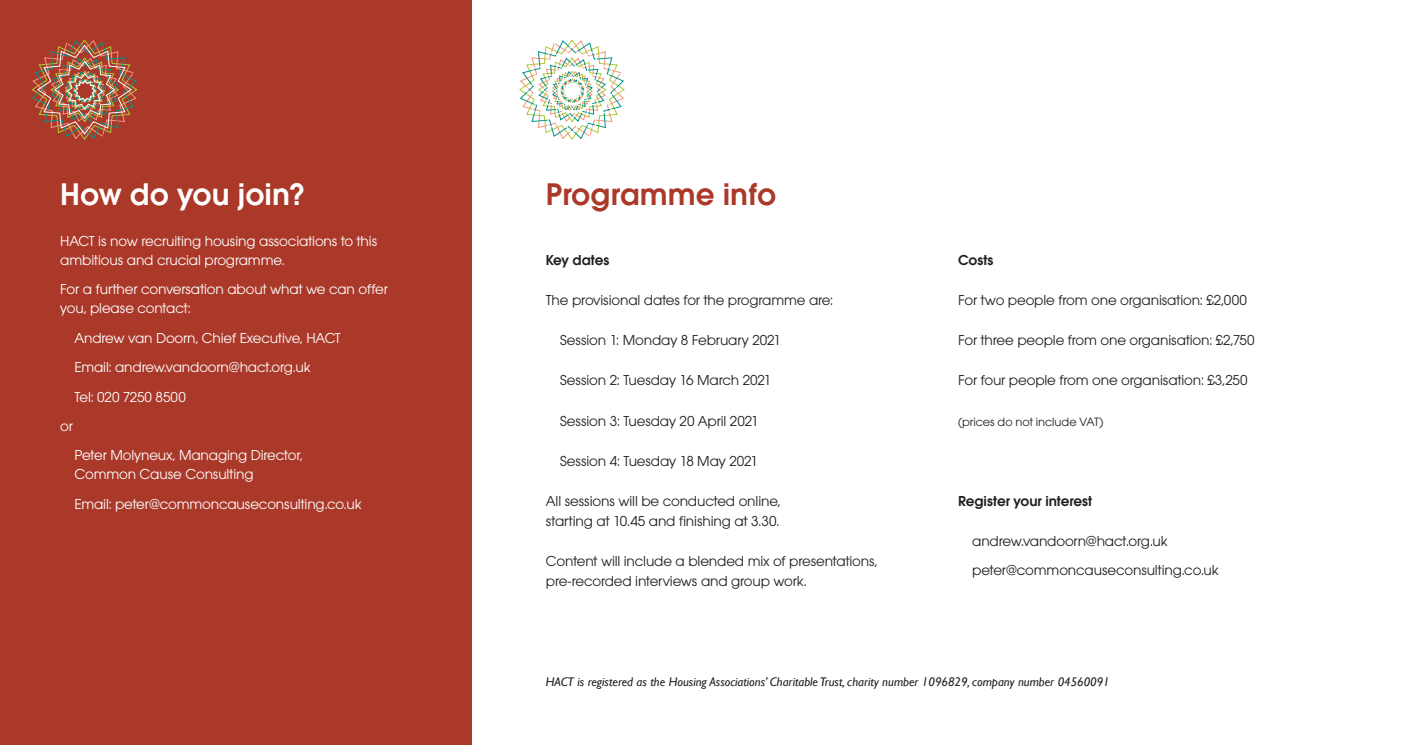
<style>
.page{position:relative;width:1418px;height:745px;background:#fff}
.page>*{position:absolute;margin:0;border:0;box-sizing:border-box;transform-origin:0 0}
.Leftside_header{font:600 32.5px "Avant Garde ITC";color:#fff}
.Rightside_header{font:600 32.5px "Avant Garde ITC";color:#aa392a}
.Rightside_body{font:15px/20px "Avant Garde ITC";letter-spacing:-.01em;color:#231f20}
.Leftside_body{font:15px/18.8px "Avant Garde ITC";letter-spacing:-.01em;color:#fff}
.Rightside_body-2{font:600 15px "Avant Garde ITC";letter-spacing:-.005em;color:#231f20}
.Leftside_body-2{font:15px "Avant Garde ITC";letter-spacing:-.01em;color:#231f20}
.HACT_body_lead_in{font:italic 12.5px "Gill Sans";color:#231f20}
.Rightside_body-3{font:12.5px "Avant Garde ITC";letter-spacing:-.005em;color:#231f20}
</style>
<div class="page">
<div style="left:0;top:0;width:471px;height:744px;background:#aa392a"></div>
<img style="left:31px;top:39px;width:107px;height:100px">
<svg style="left:519px;top:39px;width:106px;height:100px"></svg>
<p class="Leftside_header" style="left:60px;top:175px;width:246px">How do you join?</p>
<p class="Rightside_header" style="left:546px;top:175px;width:232px">Programme info</p>
<p class="Leftside_body" style="left:60px;top:232px;width:318px">HACT is now recruiting housing associations to this ambitious and crucial programme.</p>
<p class="Leftside_body" style="left:60px;top:280px;width:329px">For a further conversation about what we can offer you, please contact:</p>
<p class="Leftside_body" style="left:74px;top:328px;width:268px">Andrew van Doorn, Chief Executive, HACT</p>
<p class="Leftside_body" style="left:74px;top:357px;width:238px">Email: andrew.vandoorn@hact.org.uk</p>
<p class="Leftside_body" style="left:74px;top:387px;width:113px">Tel: 020 7250 8500</p>
<p class="Leftside_body" style="left:60px;top:416px;width:14px">or</p>
<p class="Leftside_body" style="left:74px;top:445px;width:230px">Peter Molyneux, Managing Director,<br>Common Cause Consulting</p>
<p class="Leftside_body" style="left:74px;top:494px;width:289px">Email: peter@commoncauseconsulting.co.uk</p>
<p class="Rightside_body-2" style="left:546px;top:251px;width:65px">Key dates</p>
<p class="Rightside_body" style="left:546px;top:290px;width:289px">The provisional dates for the programme are:</p>
<p class="Rightside_body" style="left:560px;top:330px;width:222px">Session 1: Monday 8 February 2021</p>
<p class="Rightside_body" style="left:560px;top:370px;width:213px">Session 2: Tuesday 16 March 2021</p>
<p class="Rightside_body" style="left:560px;top:410px;width:200px">Session 3: Tuesday 20 April 2021</p>
<p class="Rightside_body" style="left:560px;top:450px;width:199px">Session 4: Tuesday 18 May 2021</p>
<p class="Rightside_body" style="left:546px;top:490px;width:236px">All sessions will be conducted online, starting at 10.45 and finishing at 3.30.</p>
<p class="Rightside_body" style="left:546px;top:550px;width:333px">Content will include a blended mix of presentations, pre-recorded interviews and group work.</p>
<p class="Rightside_body-2" style="left:958px;top:251px;width:37px">Costs</p>
<p class="Rightside_body" style="left:958px;top:290px;width:290px">For two people from one organisation: £2,000</p>
<p class="Rightside_body" style="left:958px;top:330px;width:298px">For three people from one organisation: £2,750</p>
<p class="Rightside_body" style="left:958px;top:370px;width:291px">For four people from one organisation: £3,250</p>
<p class="Rightside_body-3" style="left:958px;top:414px;width:147px">(prices do not include VAT)</p>
<p class="Rightside_body-2" style="left:958px;top:491px;width:136px">Register your interest</p>
<p class="Rightside_body" style="left:972px;top:530px;width:197px">andrew.vandoorn@hact.org.uk</p>
<p class="Leftside_body-2" style="left:972px;top:561px;width:248px">peter@commoncauseconsulting.co.uk</p>
<p class="HACT_body_lead_in" style="left:546px;top:673px;width:565px">HACT is registered as the Housing Associations’ Charitable Trust, charity number 1096829, company number 04560091</p>
</div>
